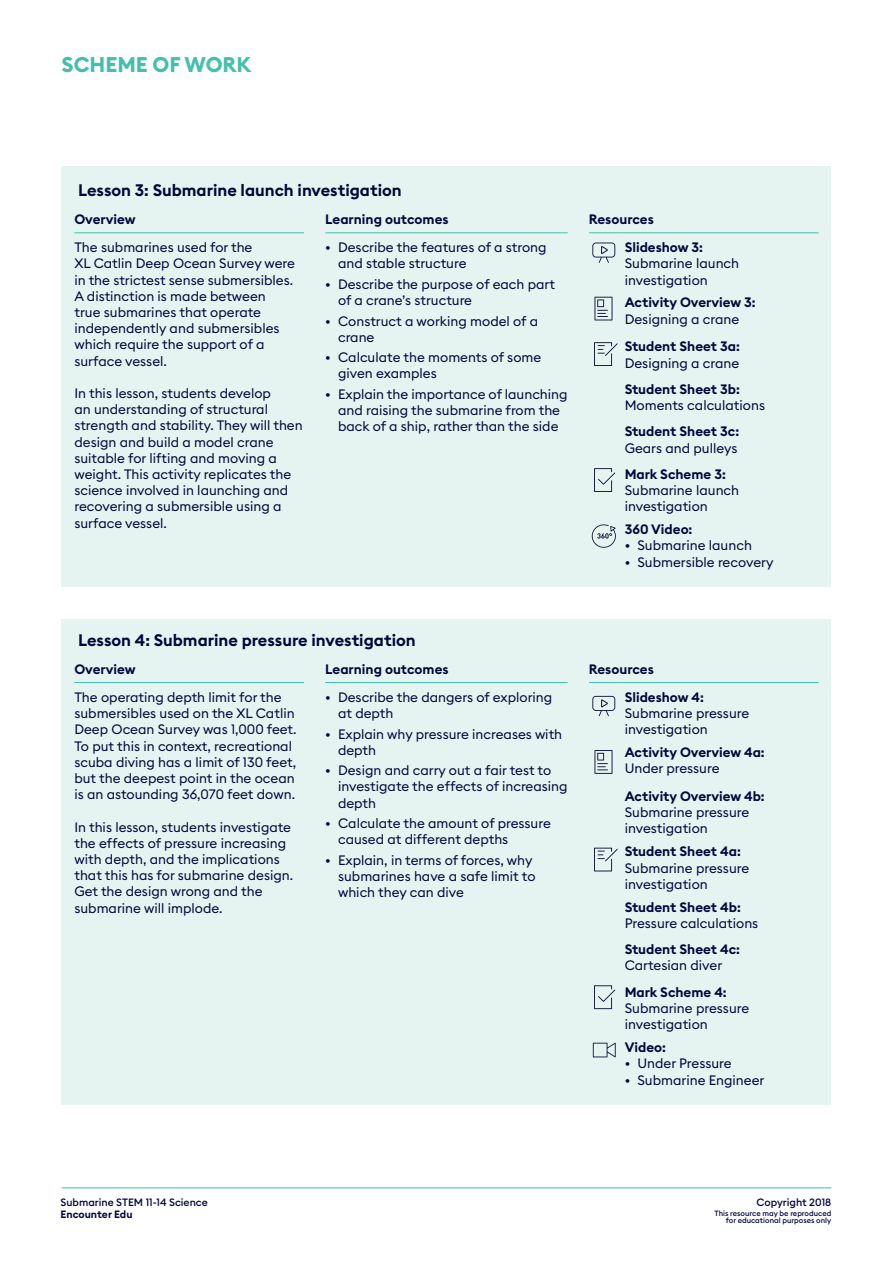
<style>
.page{position:relative;width:893px;height:1263px;background:#fff}
.page>*{position:absolute;margin:0;border:0;box-sizing:border-box;transform-origin:0 0}
.t1{font:700 21px "Euclid Square";color:#45bfad}
.t2{font:600 16.5px "Euclid Square";color:#00073b}
.t3{font:13.5px/16.2px "Euclid Square";color:#00073b}
.t4{font:600 13.5px "Euclid Square";color:#00073b}
.t5{font:500 10.5px "Euclid Square";color:#00073b}
.t6{font:600 10.5px "Euclid Square";color:#00073b}
.t7{font:500 7.5px/7.5px "Euclid Square";color:#00073b;text-align:right}
</style>
<div class="page">
<hr style="left:62px;top:1187px;width:769px;height:1px;background:#45bfad">
<div style="left:62px;top:166px;width:769px;height:421px;background:#e6f4f1"></div>
<div style="left:62px;top:619px;width:769px;height:486px;background:#e6f4f1"></div>
<hr style="left:589px;top:232px;width:30px;height:1px;background:#45bfad">
<hr style="left:619px;top:232px;width:200px;height:1px;background:#45bfad">
<hr style="left:325px;top:232px;width:243px;height:1px;background:#45bfad">
<hr style="left:74px;top:232px;width:230px;height:1px;background:#45bfad">
<hr style="left:589px;top:682px;width:30px;height:1px;background:#45bfad">
<hr style="left:619px;top:682px;width:200px;height:1px;background:#45bfad">
<hr style="left:325px;top:682px;width:243px;height:1px;background:#45bfad">
<hr style="left:74px;top:682px;width:230px;height:1px;background:#45bfad">
<svg style="left:592px;top:243px;width:23px;height:20px"></svg>
<svg style="left:592px;top:696px;width:23px;height:20px"></svg>
<svg style="left:594px;top:468px;width:21px;height:24px"></svg>
<svg style="left:594px;top:985px;width:21px;height:24px"></svg>
<svg style="left:592px;top:524px;width:24px;height:24px"></svg>
<svg style="left:593px;top:1043px;width:23px;height:14px"></svg>
<svg style="left:594px;top:342px;width:24px;height:24px"></svg>
<svg style="left:594px;top:848px;width:24px;height:23px"></svg>
<svg style="left:594px;top:297px;width:18px;height:23px"></svg>
<svg style="left:594px;top:750px;width:18px;height:24px"></svg>
<p class="t1" style="left:62px;top:51px;width:191px">SCHEME OF WORK</p>
<p class="t2" style="left:78px;top:180px;width:325px">Lesson 3: Submarine launch investigation</p>
<p class="t4" style="left:74px;top:211px;width:63px">Overview</p>
<p class="t4" style="left:325px;top:211px;width:125px">Learning outcomes</p>
<p class="t4" style="left:589px;top:211px;width:66px">Resources</p>
<p class="t3" style="left:74px;top:239px;width:222px">The submarines used for the<br>XL Catlin Deep Ocean Survey were in the strictest sense submersibles.<br>A distinction is made between true submarines that operate independently and submersibles which require the support of a surface vessel.</p>
<p class="t3" style="left:74px;top:385px;width:230px">In this lesson, students develop<br>an understanding of structural strength and stability. They will then design and build a model crane suitable for lifting and moving a weight. This activity replicates the science involved in launching and recovering a submersible using a surface vessel.</p>
<p class="t3" style="left:338px;top:239px;width:210px;text-indent:-13px">• Describe the features of a strong and stable structure</p>
<p class="t3" style="left:338px;top:276px;width:219px;text-indent:-13px">• Describe the purpose of each part of a crane’s structure</p>
<p class="t3" style="left:338px;top:313px;width:201px;text-indent:-13px">• Construct a working model of a crane</p>
<p class="t3" style="left:338px;top:349px;width:205px;text-indent:-13px">• Calculate the moments of some given examples</p>
<p class="t3" style="left:325px;top:386px;width:244px;text-align:center">• Explain the importance of launching and raising the submarine from the back of a ship, rather than the side</p>
<p class="t4" style="left:625px;top:239px;width:80px">Slideshow 3:</p>
<p class="t3" style="left:625px;top:255px;width:116px">Submarine launch investigation</p>
<p class="t4" style="left:625px;top:294px;width:132px">Activity Overview 3:</p>
<p class="t3" style="left:625px;top:311px;width:116px">Designing a crane</p>
<p class="t4" style="left:625px;top:338px;width:117px">Student Sheet 3a:</p>
<p class="t3" style="left:625px;top:355px;width:116px">Designing a crane</p>
<p class="t4" style="left:625px;top:380px;width:117px">Student Sheet 3b:</p>
<p class="t3" style="left:625px;top:397px;width:142px">Moments calculations</p>
<p class="t4" style="left:625px;top:423px;width:116px">Student Sheet 3c:</p>
<p class="t3" style="left:625px;top:440px;width:114px">Gears and pulleys</p>
<p class="t4" style="left:625px;top:465px;width:103px">Mark Scheme 3:</p>
<p class="t3" style="left:625px;top:482px;width:116px">Submarine launch investigation</p>
<p class="t4" style="left:625px;top:521px;width:69px">360 Video:</p>
<p class="t3" style="left:625px;top:537px;width:129px">• Submarine launch</p>
<p class="t3" style="left:625px;top:554px;width:150px">• Submersible recovery</p>
<p class="t2" style="left:78px;top:630px;width:339px">Lesson 4: Submarine pressure investigation</p>
<p class="t4" style="left:74px;top:661px;width:63px">Overview</p>
<p class="t4" style="left:325px;top:661px;width:125px">Learning outcomes</p>
<p class="t4" style="left:589px;top:661px;width:66px">Resources</p>
<p class="t3" style="left:74px;top:689px;width:224px">The operating depth limit for the submersibles used on the XL Catlin Deep Ocean Survey was 1,000 feet.<br>To put this in context, recreational scuba diving has a limit of 130 feet, but the deepest point in the ocean is an astounding 36,070 feet down.</p>
<p class="t3" style="left:74px;top:818px;width:220px">In this lesson, students investigate the effects of pressure increasing with depth, and the implications that this has for submarine design.<br>Get the design wrong and the</p>
<p class="t3" style="left:74px;top:899px;width:150px">submarine will implode.</p>
<p class="t3" style="left:338px;top:689px;width:216px;text-indent:-13px">• Describe the dangers of exploring at depth</p>
<p class="t3" style="left:338px;top:725px;width:226px;text-indent:-13px">• Explain why pressure increases with depth</p>
<p class="t3" style="left:338px;top:762px;width:231px;text-indent:-13px">• Design and carry out a fair test to investigate the effects of increasing depth</p>
<p class="t3" style="left:338px;top:815px;width:214px;text-indent:-13px">• Calculate the amount of pressure caused at different depths</p>
<p class="t3" style="left:338px;top:852px;width:199px;text-indent:-13px">• Explain, in terms of forces, why submarines have a safe limit to which they can dive</p>
<p class="t4" style="left:625px;top:688px;width:81px">Slideshow 4:</p>
<p class="t3" style="left:625px;top:705px;width:126px">Submarine pressure investigation</p>
<p class="t4" style="left:625px;top:744px;width:142px">Activity Overview 4a:</p>
<p class="t3" style="left:625px;top:760px;width:96px">Under pressure</p>
<p class="t4" style="left:625px;top:788px;width:142px">Activity Overview 4b:</p>
<p class="t3" style="left:625px;top:804px;width:126px">Submarine pressure investigation</p>
<p class="t4" style="left:625px;top:843px;width:118px">Student Sheet 4a:</p>
<p class="t3" style="left:625px;top:859px;width:126px">Submarine pressure investigation</p>
<p class="t4" style="left:625px;top:898px;width:118px">Student Sheet 4b:</p>
<p class="t3" style="left:625px;top:915px;width:135px">Pressure calculations</p>
<p class="t4" style="left:625px;top:941px;width:117px">Student Sheet 4c:</p>
<p class="t3" style="left:625px;top:957px;width:99px">Cartesian diver</p>
<p class="t4" style="left:625px;top:983px;width:104px">Mark Scheme 4:</p>
<p class="t3" style="left:625px;top:1000px;width:126px">Submarine pressure investigation</p>
<p class="t4" style="left:625px;top:1038px;width:43px">Video:</p>
<p class="t3" style="left:625px;top:1055px;width:108px">• Under Pressure</p>
<p class="t3" style="left:625px;top:1072px;width:141px">• Submarine Engineer</p>
<p class="t5" style="left:61px;top:1195px;width:149px">Submarine STEM 11-14 Science</p>
<p class="t6" style="left:61px;top:1208px;width:73px">Encounter Edu</p>
<p class="t5" style="left:756px;top:1195px;width:76px">Copyright 2018</p>
<p class="t7" style="left:714px;top:1209px;width:118px">This resource may be reproduced for educational purposes only</p>
</div>
